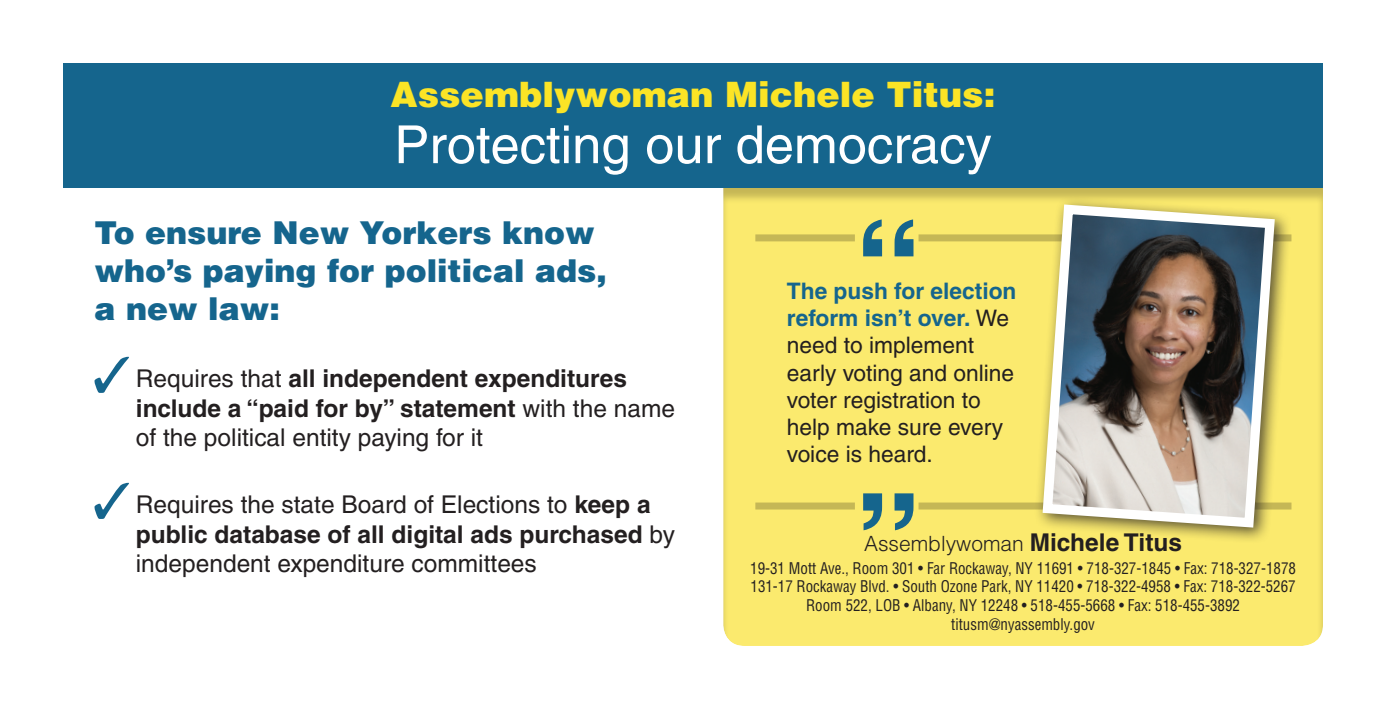
<style>
.page{position:relative;width:1386px;height:709px;background:#fff}
.page>*{position:absolute;margin:0;border:0;box-sizing:border-box;transform-origin:0 0}
.t1{font:52.5px "Helvetica";color:#fff}
.t2{font:900 35px "Helvetica";color:#fbe426}
.t3{font:900 31.5px/37.8px "Helvetica";color:#15658d}
.t4{font:24.5px/29.4px "Helvetica";color:#231f20}
.t5{font:22.75px/27.3px "Helvetica";color:#231f20}
.t6{font:300 21px "Helvetica";color:#231f20}
.t7{font:condensed 15.75px/18.9px "Helvetica";color:#231f20;text-align:center;scale:.95 1}
.s1{font-weight:700}
.s2{font-weight:700;color:#15658d}
.s3{font-weight:700;font-size:24.5px}
</style>
<div class="page">
<div style="left:722px;top:185px;width:603px;height:462px;background:#fbea6e"></div>
<div style="left:919px;top:234px;width:373px;height:7px;background:#c5b756"></div>
<div style="left:919px;top:502px;width:373px;height:7px;background:#c5b756"></div>
<svg style="left:94px;top:357px;width:35px;height:36px"></svg>
<svg style="left:94px;top:483px;width:35px;height:36px"></svg>
<div style="left:755px;top:234px;width:100px;height:7px;background:#c5b756"></div>
<svg style="left:863px;top:219px;width:50px;height:37px"></svg>
<svg style="left:863px;top:493px;width:50px;height:37px"></svg>
<div style="left:755px;top:502px;width:100px;height:7px;background:#c5b756"></div>
<div style="left:1034px;top:196px;width:257px;height:348px;background:#231f20;opacity:.75"></div>
<svg style="left:1038px;top:199px;width:242px;height:333px;background:#99947f"></svg>
<div style="left:63px;top:63px;width:1260px;height:124px;background:#15658d"></div>
<h2 class="t2" style="left:391px;top:72px;width:606px">Assemblywoman Michele Titus:</h2>
<h1 class="t1" style="left:394px;top:114px;width:599px">Protecting our democracy</h1>
<h3 class="t3" style="left:94px;top:213px;width:514px">To ensure New Yorkers know who’s paying for political ads, a new law:</h3>
<h3 class="t4" style="left:136px;top:364px;width:541px">Requires that <span class="s1">all independent expenditures include a “paid for by” statement</span> with the name of the political entity paying for it</h3>
<h3 class="t4" style="left:136px;top:490px;width:541px">Requires the state Board of Elections to <span class="s1">keep a public database of all digital ads purchased</span> by independent expenditure committees</h3>
<h3 class="t5" style="left:787px;top:277px;width:231px"><span class="s2">The push for election reform isn’t over.</span> We need to implement early voting and online voter registration to help make sure every voice is heard.</h3>
<h3 class="t6" style="left:864px;top:530px;width:320px">Assemblywoman <span class="s3">Michele Titus</span></h3>
<p class="t7" style="left:750px;top:558px;width:576px">19-31 Mott Ave., Room 301 • Far Rockaway, NY 11691 • 718-327-1845 • Fax: 718-327-1878<br>131-17 Rockaway Blvd. • South Ozone Park, NY 11420 • 718-322-4958 • Fax: 718-322-5267<br>Room 522, LOB • Albany, NY 12248 • 518-455-5668 • Fax: 518-455-3892 titusm@nyassembly.gov</p>
</div>
